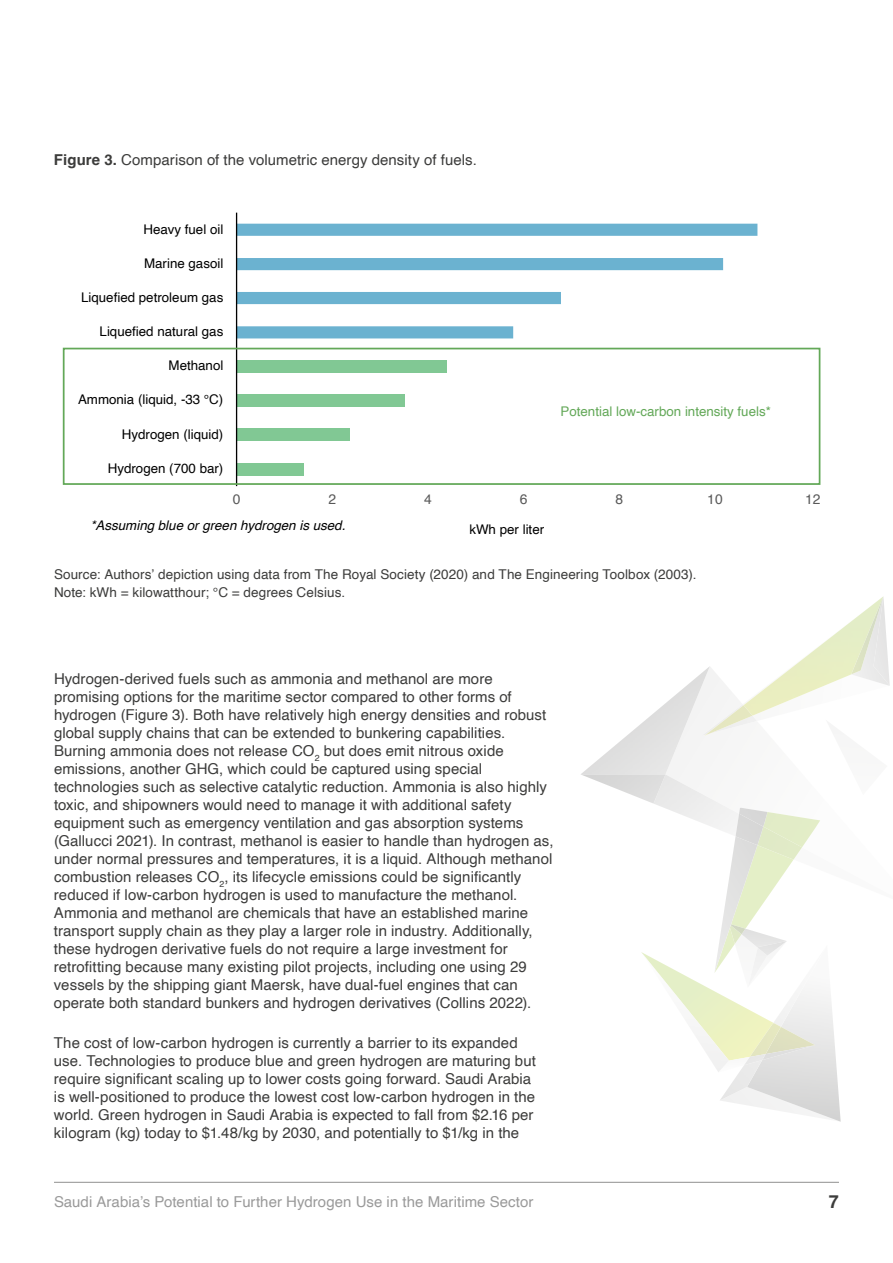
<style>
.page{position:relative;width:893px;height:1263px;background:#fff}
.page>*{position:absolute;margin:0;border:0;box-sizing:border-box;transform-origin:0 0}
.t1{font:700 18px "Helvetica";color:#3c3c3b}
.t2{font:15px/18px "Helvetica";letter-spacing:.005em;color:#3c3c3b}
.t3{font:15px "Helvetica";letter-spacing:.005em;color:#9a9a9a}
.t4{font:13.8px "Helvetica";color:#595959}
.t5{font:13.5px/18px "Helvetica";letter-spacing:.01em;color:#3c3c3b}
.t6{font:13.35px "Helvetica";color:#000}
.t7{font:italic 13.35px "Helvetica";color:#000}
.t8{font:13.35px "Helvetica";color:#63a858}
.s1{font-weight:700}
</style>
<div class="page">
<hr style="left:54px;top:1182px;width:785px;height:1px;background:#9d9d9c">
<img style="left:794px;top:622px;width:57px;height:44px">
<img style="left:851px;top:597px;width:32px;height:69px">
<svg style="left:710px;top:666px;width:180px;height:48px"></svg>
<img style="left:710px;top:704px;width:47px;height:18px">
<img style="left:710px;top:705px;width:42px;height:29px">
<img style="left:581px;top:666px;width:129px;height:108px">
<img style="left:656px;top:774px;width:164px;height:62px">
<img style="left:763px;top:827px;width:39px;height:9px">
<img style="left:735px;top:814px;width:28px;height:22px">
<img style="left:581px;top:774px;width:84px;height:30px">
<svg style="left:641px;top:836px;width:200px;height:286px"></svg>
<img style="left:642px;top:953px;width:87px;height:107px">
<div style="left:237px;top:463px;width:67px;height:12px;background:#81c894"></div>
<div style="left:237px;top:429px;width:113px;height:12px;background:#81c894"></div>
<div style="left:237px;top:395px;width:168px;height:12px;background:#81c894"></div>
<div style="left:237px;top:360px;width:210px;height:12px;background:#81c894"></div>
<svg style="left:237px;top:224px;width:520px;height:114px"></svg>
<hr style="left:236px;top:213px;width:1px;height:273px;background:#000">
<div style="left:63px;top:348px;width:757px;height:137px;border:2px solid #63a858"></div>
<p class="t2" style="left:54px;top:152px;width:424px"><span class="s1">Figure 3.</span> Comparison of the volumetric energy density of fuels.</p>
<p class="t6" style="left:143px;top:219px;width:82px">Heavy fuel oil</p>
<p class="t6" style="left:144px;top:253px;width:81px">Marine gasoil</p>
<p class="t6" style="left:81px;top:287px;width:144px">Liquefied petroleum gas</p>
<p class="t6" style="left:100px;top:321px;width:125px">Liquefied natural gas</p>
<p class="t6" style="left:169px;top:355px;width:56px">Methanol</p>
<p class="t6" style="left:78px;top:389px;width:147px">Ammonia (liquid, -33 °C)</p>
<p class="t6" style="left:122px;top:424px;width:103px">Hydrogen (liquid)</p>
<p class="t6" style="left:108px;top:458px;width:117px">Hydrogen (700 bar)</p>
<p class="t8" style="left:560px;top:401px;width:212px">Potential low-carbon intensity fuels*</p>
<p class="t4" style="left:233px;top:489px;width:9px">0</p>
<p class="t4" style="left:328px;top:489px;width:9px">2</p>
<p class="t4" style="left:424px;top:489px;width:9px">4</p>
<p class="t4" style="left:520px;top:489px;width:9px">6</p>
<p class="t4" style="left:615px;top:489px;width:9px">8</p>
<p class="t4" style="left:707px;top:489px;width:17px">10</p>
<p class="t4" style="left:805px;top:489px;width:17px">12</p>
<p class="t7" style="left:90px;top:515px;width:256px">*Assuming blue or green hydrogen is used.</p>
<p class="t6" style="left:469px;top:519px;width:76px">kWh per liter</p>
<p class="t5" style="left:54px;top:566px;width:644px">Source: Authors’ depiction using data from The Royal Society (2020) and The Engineering Toolbox (2003).<br>Note: kWh = kilowatthour; °C = degrees Celsius.</p>
<p class="t2" style="left:54px;top:670px;width:501px">Hydrogen-derived fuels such as ammonia and methanol are more promising options for the maritime sector compared to other forms of hydrogen (Figure 3). Both have relatively high energy densities and robust global supply chains that can be extended to bunkering capabilities.<br>Burning ammonia does not release CO<sub>2</sub> but does emit nitrous oxide emissions, another GHG, which could be captured using special technologies such as selective catalytic reduction. Ammonia is also highly toxic, and shipowners would need to manage it with additional safety equipment such as emergency ventilation and gas absorption systems (Gallucci 2021). In contrast, methanol is easier to handle than hydrogen as, under normal pressures and temperatures, it is a liquid. Although methanol combustion releases CO<sub>2</sub>, its lifecycle emissions could be significantly reduced if low-carbon hydrogen is used to manufacture the methanol.<br>Ammonia and methanol are chemicals that have an established marine transport supply chain as they play a larger role in industry. Additionally, these hydrogen derivative fuels do not require a large investment for retrofitting because many existing pilot projects, including one using 29 vessels by the shipping giant Maersk, have dual-fuel engines that can operate both standard bunkers and hydrogen derivatives (Collins 2022).</p>
<p class="t2" style="left:54px;top:1034px;width:483px">The cost of low-carbon hydrogen is currently a barrier to its expanded use. Technologies to produce blue and green hydrogen are maturing but require significant scaling up to lower costs going forward. Saudi Arabia is well-positioned to produce the lowest cost low-carbon hydrogen in the world. Green hydrogen in Saudi Arabia is expected to fall from $2.16 per kilogram (kg) today to $1.48/kg by 2030, and potentially to $1/kg in the</p>
<p class="t3" style="left:54px;top:1190px;width:481px">Saudi Arabia’s Potential to Further Hydrogen Use in the Maritime Sector</p>
<p class="t1" style="left:829px;top:1190px;width:12px">7</p>
</div>
